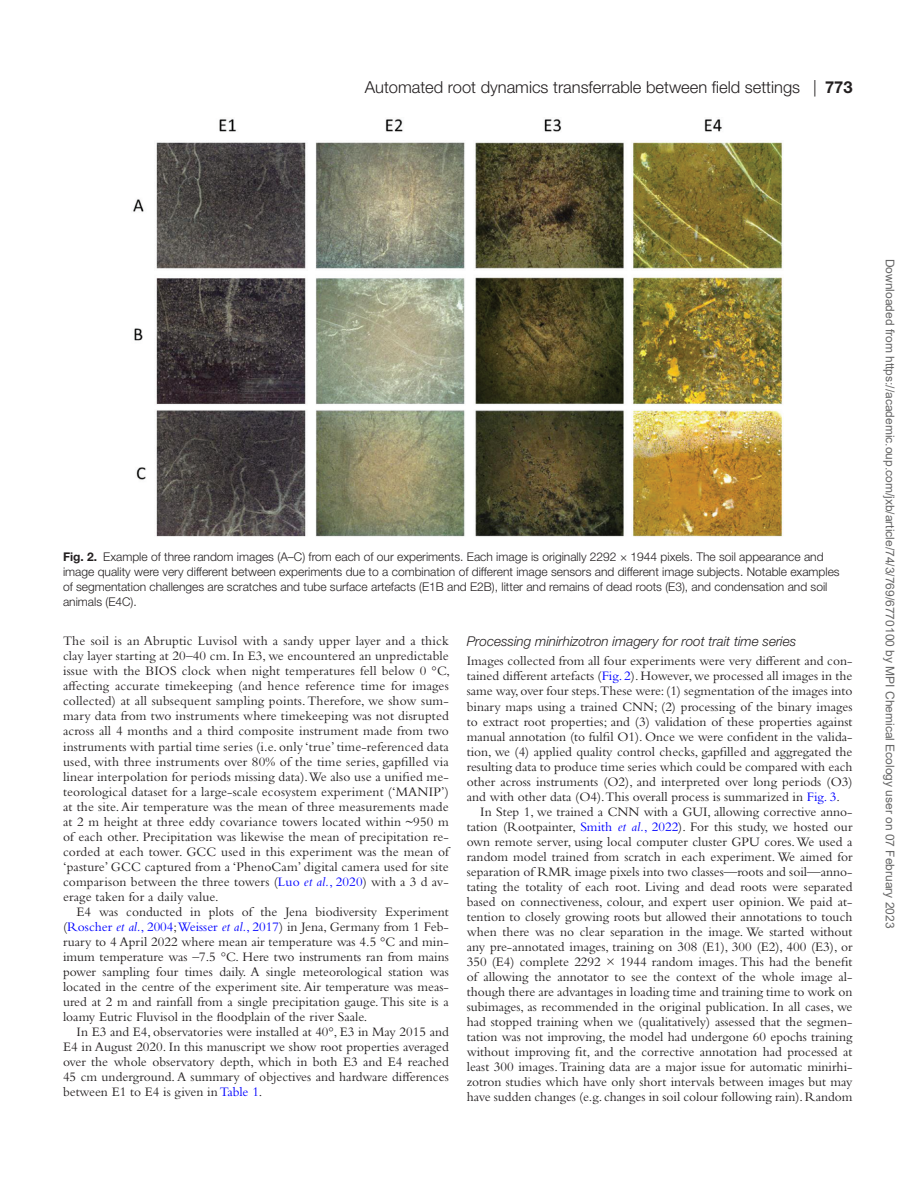
<style>
.page{position:relative;width:919px;height:1187px;background:#fff}
.page>*{position:absolute;margin:0;border:0;box-sizing:border-box;transform-origin:0 0}
.t1{font:300 16.5px "Helvetica Neue LT Std";color:#231f20}
.t2{font:13.5px/15px "Bembo Std";color:#231f20;text-align:justify}
.t3{font:italic 300 13.5px "Helvetica Neue LT Std";color:#231f20}
.t4{font:300 12px/15px "Helvetica Neue LT Std";color:#231f20}
.t5{font:12px "Arial";color:#666}
.s1{font-weight:700}
.s2{color:#00f}
.s3{font-style:italic;color:#00f}
</style>
<div class="page">
<img style="left:133px;top:119px;width:650px;height:418px">
<p class="t1" style="left:365px;top:77px;width:489px">Automated root dynamics transferrable between field settings | <span class="s1">773</span></p>
<p class="t4" style="left:63px;top:549px;width:778px"><span class="s1">Fig. 2.</span> Example of three random images (A–C) from each of our experiments. Each image is originally 2292 × 1944 pixels. The soil appearance and image quality were very different between experiments due to a combination of different image sensors and different image subjects. Notable examples of segmentation challenges are scratches and tube surface artefacts (E1B and E2B), litter and remains of dead roots (E3), and condensation and soil animals (E4C).</p>
<p class="t2" style="left:63px;top:633px;width:388px">The soil is an Abruptic Luvisol with a sandy upper layer and a thick clay layer starting at 20–40 cm. In E3, we encountered an unpredictable issue with the BIOS clock when night temperatures fell below 0 °C, affecting accurate timekeeping (and hence reference time for images collected) at all subsequent sampling points. Therefore, we show sum&shy;mary data from two instruments where timekeeping was not disrupted across all 4 months and a third composite instrument made from two instruments with partial time series (i.e. only ‘true’ time-referenced data used, with three instruments over 80% of the time series, gapfilled via linear interpolation for periods missing data). We also use a unified me&shy;teorological dataset for a large-scale ecosystem experiment (‘MANIP’) at the site. Air temperature was the mean of three measurements made at 2 m height at three eddy covariance towers located within ~950 m of each other. Precipitation was likewise the mean of precipitation re&shy;corded at each tower. GCC used in this experiment was the mean of ‘pasture’ GCC captured from a ‘PhenoCam’ digital camera used for site comparison between the three towers (<span class="s2">Luo</span> <span class="s3">et al.</span><span class="s2">, 2020</span>) with a 3 d av&shy;erage taken for a daily value.</p>
<p class="t2" style="left:63px;top:903px;width:387px;text-indent:14px">E4 was conducted in plots of the Jena biodiversity Experiment (<span class="s2">Roscher</span> <span class="s3">et al.</span><span class="s2">, 2004</span>; <span class="s2">Weisser</span> <span class="s3">et al.</span><span class="s2">, 2017</span>) in Jena, Germany from 1 Feb&shy;ruary to 4 April 2022 where mean air temperature was 4.5 °C and min&shy;imum temperature was –7.5 °C. Here two instruments ran from mains power sampling four times daily. A single meteorological station was located in the centre of the experiment site. Air temperature was meas&shy;ured at 2 m and rainfall from a single precipitation gauge. This site is a loamy Eutric Fluvisol in the floodplain of the river Saale.</p>
<p class="t2" style="left:63px;top:1023px;width:387px;text-indent:14px">In E3 and E4, observatories were installed at 40°, E3 in May 2015 and E4 in August 2020. In this manuscript we show root properties averaged over the whole observatory depth, which in both E3 and E4 reached 45 cm underground. A summary of objectives and hardware differences between E1 to E4 is given in <span class="s2">Table 1</span>.</p>
<p class="t3" style="left:467px;top:633px;width:331px">Processing minirhizotron imagery for root trait time series</p>
<p class="t2" style="left:467px;top:653px;width:387px">Images collected from all four experiments were very different and con-</p>
<p class="t2" style="left:467px;top:668px;width:387px">tained different artefacts (<span class="s2">Fig. 2</span>). However, we processed all images in the</p>
<p class="t2" style="left:467px;top:683px;width:387px">same way, over four steps.These were: (1) segmentation of the images into</p>
<p class="t2" style="left:467px;top:698px;width:387px">binary maps using a trained CNN; (2) processing of the binary images</p>
<p class="t2" style="left:467px;top:713px;width:387px">to extract root properties; and (3) validation of these properties against</p>
<p class="t2" style="left:467px;top:728px;width:387px">manual annotation (to fulfil O1). Once we were confident in the valida-</p>
<p class="t2" style="left:467px;top:743px;width:387px">tion, we (4) applied quality control checks, gapfilled and aggregated the</p>
<p class="t2" style="left:467px;top:758px;width:387px">resulting data to produce time series which could be compared with each</p>
<p class="t2" style="left:467px;top:773px;width:387px">other across instruments (O2), and interpreted over long periods (O3)</p>
<p class="t2" style="left:467px;top:788px;width:374px">and with other data (O4).This overall process is summarized in <span class="s2">Fig. 3</span>.</p>
<p class="t2" style="left:480px;top:803px;width:374px">In Step 1, we trained a CNN with a GUI, allowing corrective anno-</p>
<p class="t2" style="left:467px;top:818px;width:387px">tation (Rootpainter, <span class="s2">Smith</span> <span class="s3">et al.</span><span class="s2">, 2022</span>). For this study, we hosted our</p>
<p class="t2" style="left:467px;top:833px;width:387px">own remote server, using local computer cluster GPU cores. We used a</p>
<p class="t2" style="left:467px;top:848px;width:387px">random model trained from scratch in each experiment. We aimed for</p>
<p class="t2" style="left:467px;top:863px;width:387px">separation of RMR image pixels into two classes—roots and soil—anno-</p>
<p class="t2" style="left:467px;top:878px;width:387px">tating the totality of each root. Living and dead roots were separated</p>
<p class="t2" style="left:467px;top:893px;width:387px">based on connectiveness, colour, and expert user opinion. We paid at-</p>
<p class="t2" style="left:467px;top:908px;width:387px">tention to closely growing roots but allowed their annotations to touch</p>
<p class="t2" style="left:467px;top:923px;width:387px">when there was no clear separation in the image. We started without</p>
<p class="t2" style="left:467px;top:938px;width:387px">any pre-annotated images, training on 308 (E1), 300 (E2), 400 (E3), or</p>
<p class="t2" style="left:467px;top:953px;width:387px">350 (E4) complete 2292 × 1944 random images. This had the benefit</p>
<p class="t2" style="left:467px;top:968px;width:387px">of allowing the annotator to see the context of the whole image al-</p>
<p class="t2" style="left:467px;top:983px;width:387px">though there are advantages in loading time and training time to work on</p>
<p class="t2" style="left:467px;top:998px;width:387px">subimages, as recommended in the original publication. In all cases, we</p>
<p class="t2" style="left:467px;top:1013px;width:387px">had stopped training when we (qualitatively) assessed that the segmen-</p>
<p class="t2" style="left:467px;top:1028px;width:387px">tation was not improving, the model had undergone 60 epochs training</p>
<p class="t2" style="left:467px;top:1043px;width:387px">without improving fit, and the corrective annotation had processed at</p>
<p class="t2" style="left:467px;top:1058px;width:387px">least 300 images. Training data are a major issue for automatic minirhi-</p>
<p class="t2" style="left:467px;top:1073px;width:387px">zotron studies which have only short intervals between images but may</p>
<p class="t2" style="left:467px;top:1088px;width:387px">have sudden changes (e.g. changes in soil colour following rain). Random</p>
<p class="t5" style="left:894px;top:259px;width:671px;rotate:90deg">Downloaded from https://academic.oup.com/jxb/article/74/3/769/6770100 by MPI Chemical Ecology user on 07 February 2023</p>
</div>
